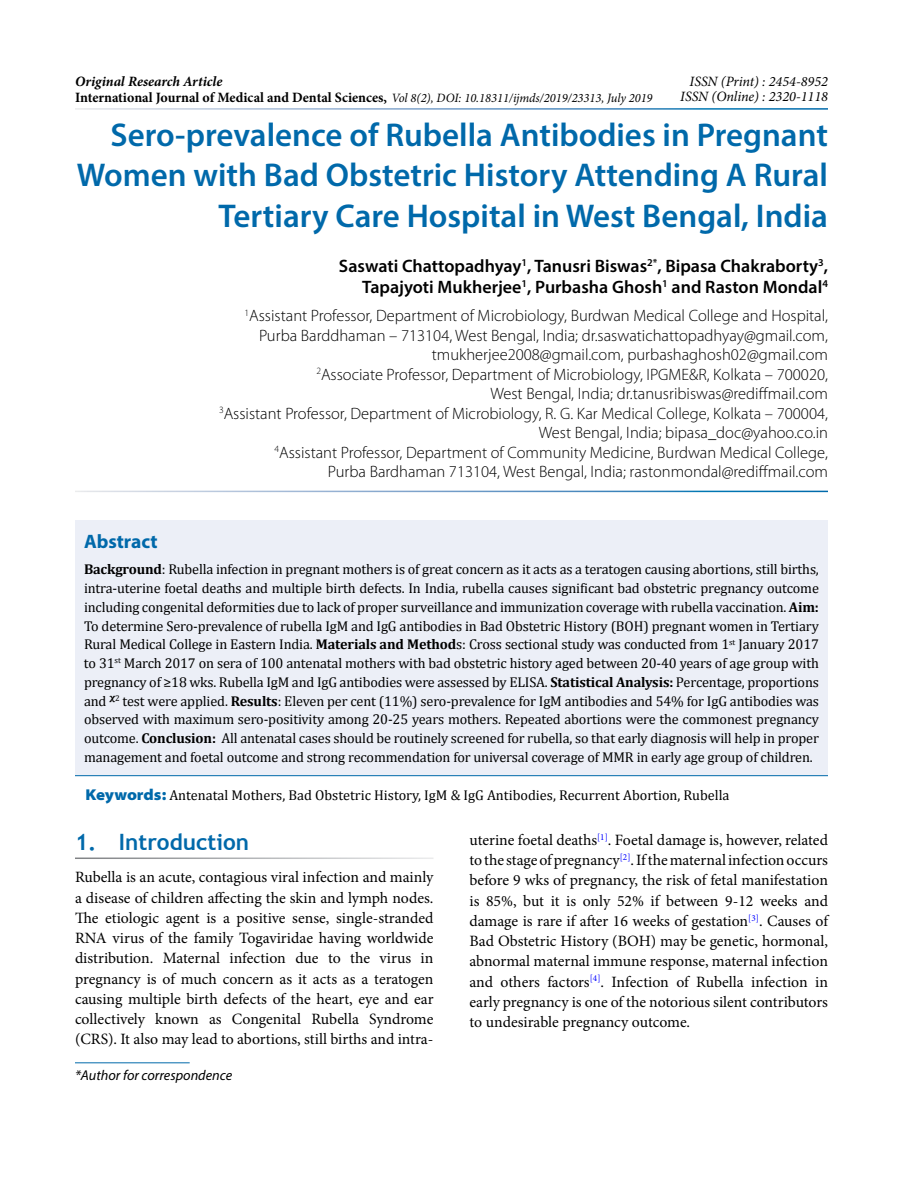
<style>
.page{position:relative;width:918px;height:1188px;background:#fff}
.page>*{position:absolute;margin:0;border:0;box-sizing:border-box;transform-origin:0 0}
.t1{font:600 33px/40.5px "Myriad Pro";color:#0069aa;text-align:right}
.t2{font:700 22.5px "Trebuchet MS";color:#0069aa}
.t3{font:700 19.5px "Myriad Pro";color:#0069aa}
.t4{font:600 18px/21px "Myriad Pro";color:#000;text-align:right}
.t5{font:300 16.5px/19.5px "Myriad Pro";color:#000;text-align:right}
.t6{font:15.75px/20.2px "Minion Pro";letter-spacing:-.005em;color:#000;text-align:justify}
.t7{font:14.25px/18.8px "Cambria";color:#000;text-align:justify}
.t8{font:700 14.25px "Minion Pro";color:#000}
.t9{font:italic 14.25px/15px "Minion Pro";color:#000;text-align:right}
.t10{font:italic 14.25px "Myriad Pro";color:#000}
.t11{font:italic 700 14.25px "Minion Pro";color:#000}
.s1{font-weight:400;font-style:italic;font-size:12.75px}
.s2{font-weight:700}
.s3{font-family:"Myriad Pro";font-weight:900;font-stretch:semi-expanded;font-size:15.75px;color:#0069aa}
</style>
<div class="page">
<hr style="left:75px;top:1062px;width:115px;height:1px;background:#0069aa">
<div style="left:75px;top:520px;width:753px;height:255px;background:#eceff7"></div>
<hr style="left:75px;top:775px;width:753px;height:1px;background:#0069aa">
<p class="t9" style="left:680px;top:74px;width:149px">ISSN (Print) : 2454-8952<br>ISSN (Online) : 2320-1118</p>
<h1 class="t1" style="left:77px;top:113px;width:753px">Sero-prevalence of Rubella Antibodies in Pregnant<br>Women with Bad Obstetric History Attending A Rural<br>Tertiary Care Hospital in West Bengal, India</h1>
<p class="t4" style="left:339px;top:255px;width:491px">Saswati Chattopadhyay<sup>1</sup>, Tanusri Biswas<sup>2*</sup>, Bipasa Chakraborty<sup>3</sup>,<br>Tapajyoti Mukherjee<sup>1</sup>, Purbasha Ghosh<sup>1</sup> and Raston Mondal<sup>4</sup></p>
<p class="t5" style="left:219px;top:306px;width:610px"><sup>1</sup>Assistant Professor, Department of Microbiology, Burdwan Medical College and Hospital, Purba Barddhaman – 713104, West Bengal, India; dr.saswatichattopadhyay@gmail.com, tmukherjee2008@gmail.com, purbashaghosh02@gmail.com<br><sup>2</sup>Associate Professor, Department of Microbiology, IPGME&amp;R, Kolkata – 700020,<br>West Bengal, India; dr.tanusribiswas@rediffmail.com<br><sup>3</sup>Assistant Professor, Department of Microbiology, R. G. Kar Medical College, Kolkata – 700004, West Bengal, India; bipasa_doc@yahoo.co.in<br><sup>4</sup>Assistant Professor, Department of Community Medicine, Burdwan Medical College,<br>Purba Bardhaman 713104, West Bengal, India; rastonmondal@rediffmail.com</p>
<p class="t11" style="left:75px;top:72px;width:149px">Original Research Article</p>
<p class="t8" style="left:75px;top:88px;width:579px">International Journal of Medical and Dental Sciences, <span class="s1">Vol 8(2), DOI: 10.18311/ijmds/2019/23313, July 2019</span></p>
<h3 class="t3" style="left:84px;top:529px;width:75px">Abstract</h3>
<p class="t7" style="left:84px;top:560px;width:737px"><span class="s2">Background</span>: Rubella infection in pregnant mothers is of great concern as it acts as a teratogen causing abortions, still births, intra-uterine foetal deaths and multiple birth defects. In India, rubella causes significant bad obstetric pregnancy outcome including congenital deformities due to lack of proper surveillance and immunization coverage with rubella vaccination. <span class="s2">Aim:<br></span>To determine Sero-prevalence of rubella IgM and IgG antibodies in Bad Obstetric History (BOH) pregnant women in Tertiary Rural Medical College in Eastern India. <span class="s2">Materials and Method</span>s: Cross sectional study was conducted from 1<sup>st</sup> January 2017 to 31<sup>st</sup> March 2017 on sera of 100 antenatal mothers with bad obstetric history aged between 20-40 years of age group with pregnancy of ≥18 wks. Rubella IgM and IgG antibodies were assessed by ELISA. <span class="s2">Statistical Analysis:</span> Percentage, proportions and <span class="s2">ᵡ</span><sup>2</sup> test were applied. <span class="s2">Results</span>: Eleven per cent (11%) sero-prevalence for IgM antibodies and 54% for IgG antibodies was observed with maximum sero-positivity among 20-25 years mothers. Repeated abortions were the commonest pregnancy outcome. <span class="s2">Conclusion:</span> All antenatal cases should be routinely screened for rubella, so that early diagnosis will help in proper management and foetal outcome and strong recommendation for universal coverage of MMR in early age group of children.</p>
<p class="t7" style="left:86px;top:786px;width:645px"><span class="s3">Keywords:</span> Antenatal Mothers, Bad Obstetric History, IgM &amp; IgG Antibodies, Recurrent Abortion, Rubella</p>
<h2 class="t2" style="left:75px;top:828px;width:176px">1. Introduction</h2>
<p class="t6" style="left:75px;top:867px;width:360px">Rubella is an acute, contagious viral infection and mainly a disease of children affecting the skin and lymph nodes.<br>The etiologic agent is a positive sense, single-stranded RNA virus of the family Togaviridae having worldwide distribution. Maternal infection due to the virus in pregnancy is of much concern as it acts as a teratogen causing multiple birth defects of the heart, eye and ear collectively known as Congenital Rubella Syndrome (CRS). It also may lead to abortions, still births and intra-</p>
<p class="t10" style="left:75px;top:1066px;width:159px">*Author for correspondence</p>
<p class="t6" style="left:469px;top:830px;width:360px">uterine foetal deaths<sup>[1]</sup>. Foetal damage is, however, related to the stage of pregnancy<sup>[2]</sup>. If the maternal infection occurs before 9 wks of pregnancy, the risk of fetal manifestation is 85%, but it is only 52% if between 9-12 weeks and damage is rare if after 16 weeks of gestation<sup>[3]</sup>. Causes of Bad Obstetric History (BOH) may be genetic, hormonal, abnormal maternal immune response, maternal infection and others factors<sup>[4]</sup>. Infection of Rubella infection in early pregnancy is one of the notorious silent contributors to undesirable pregnancy outcome.</p>
</div>
